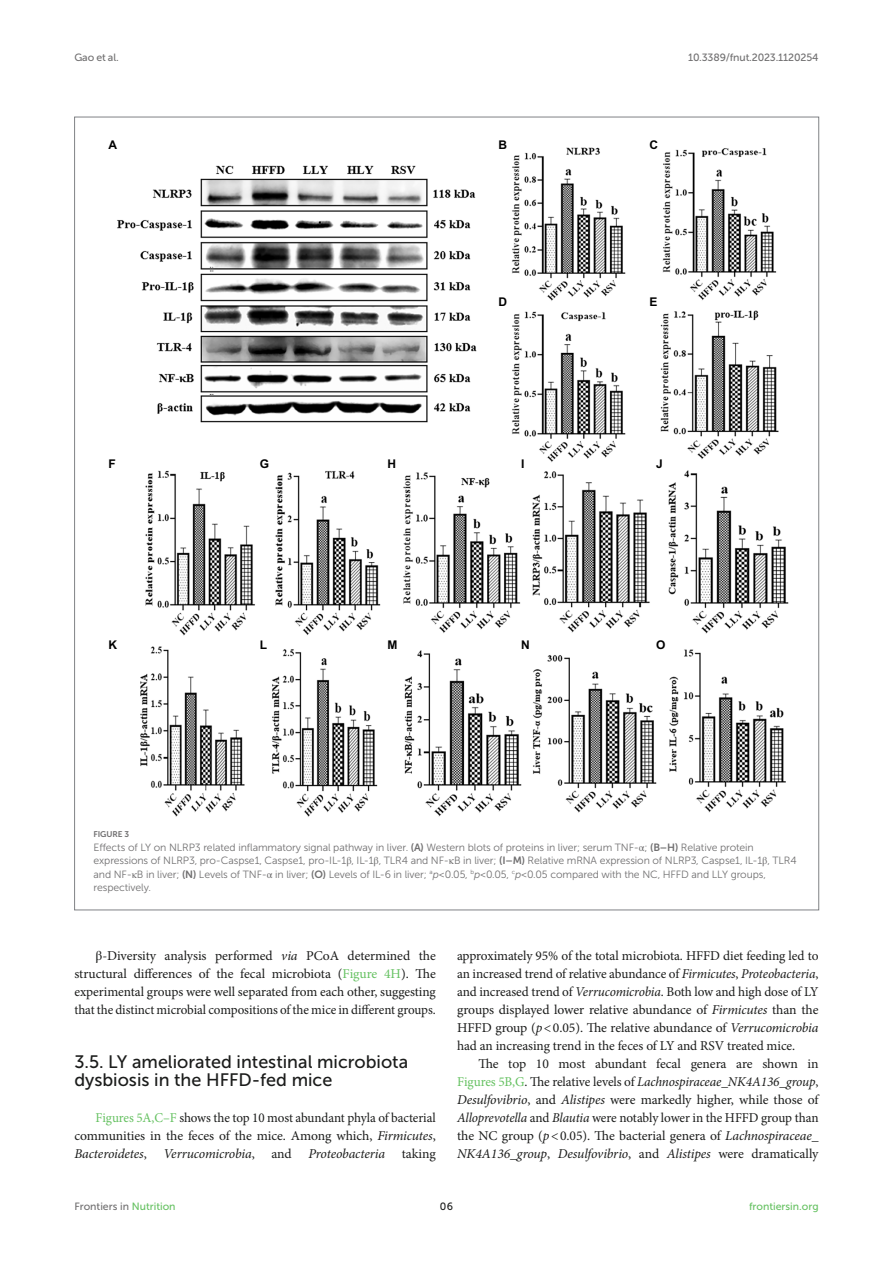
<style>
.page{position:relative;width:893px;height:1263px;background:#fff}
.page>*{position:absolute;margin:0;border:0;box-sizing:border-box;transform-origin:0 0}
.HEAD_2{font:18px/18px "Museo Sans 500";color:#1b1c1b}
.TEXT{font:13.5px/18px "Minion Pro";letter-spacing:-.005em;color:#1b1c1b;text-align:justify}
.TEXT_FLUSH{font:13.5px/18px "Minion Pro";letter-spacing:-.005em;color:#1b1c1b;text-align:justify}
.t1{font:700 12px "Arial";color:#000}
.FIG_LEG{font:10.5px/13.5px "Museo Sans 300";letter-spacing:-.01em;color:#706f70}
.t2{font:10.5px "Museo Sans 500";letter-spacing:-.015em;color:#706f70}
.t3{font:10.5px "Museo Sans 500";color:#65c161}
.t4{font:10.5px "Museo Sans 500";color:#1b1c1b}
.FIG_HD{font:8.25px "Museo Sans 700";letter-spacing:-.01em;color:#706f70}
.s1{font-family:"Museo Sans 700"}
.s2{font-family:"STIX General"}
.s3{font-style:italic}
.s4{color:#65c161}
</style>
<div class="page">
<img style="left:117px;top:147px;width:672px;height:670px">
<p class="t2" style="left:74px;top:51px;width:46px">Gao et al.</p>
<p class="t2" style="left:688px;top:51px;width:132px">10.3389/fnut.2023.1120254</p>
<p class="t1" style="left:108px;top:136px;width:10px">A</p>
<p class="t1" style="left:498px;top:136px;width:10px">B</p>
<p class="t1" style="left:650px;top:136px;width:10px">C</p>
<p class="t1" style="left:498px;top:293px;width:10px">D</p>
<p class="t1" style="left:650px;top:293px;width:10px">E</p>
<p class="t1" style="left:108px;top:456px;width:9px">F</p>
<p class="t1" style="left:260px;top:456px;width:11px">G</p>
<p class="t1" style="left:388px;top:456px;width:10px">H</p>
<p class="t1" style="left:521px;top:456px;width:5px">I</p>
<p class="t1" style="left:656px;top:456px;width:8px">J</p>
<p class="t1" style="left:108px;top:636px;width:10px">K</p>
<p class="t1" style="left:260px;top:636px;width:9px">L</p>
<p class="t1" style="left:388px;top:636px;width:11px">M</p>
<p class="t1" style="left:521px;top:636px;width:10px">N</p>
<p class="t1" style="left:656px;top:636px;width:11px">O</p>
<p class="FIG_HD" style="left:94px;top:829px;width:37px">FIGURE 3</p>
<p class="FIG_LEG" style="left:94px;top:840px;width:705px">Effects of LY on NLRP3 related inflammatory signal pathway in liver. <span class="s1">(A)</span> Western blots of proteins in liver; serum TNF-<span class="s2">α</span>; <span class="s1">(B–H)</span> Relative protein expressions of NLRP3, pro-Caspse1, Caspse1, pro-IL-1<span class="s2">β</span>, IL-1<span class="s2">β</span>, TLR4 and NF-<span class="s2">κ</span>B in liver; <span class="s1">(I–M)</span> Relative mRNA expression of NLRP3, Caspse1, IL-1<span class="s2">β</span>, TLR4 and NF-<span class="s2">κ</span>B in liver; <span class="s1">(N)</span> Levels of TNF-<span class="s2">α</span> in liver; <span class="s1">(O)</span> Levels of IL-6 in liver; <sup>a</sup><span class="s3">p</span> &lt; 0.05, <sup>b</sup><span class="s3">p</span> &lt; 0.05, <sup>c</sup><span class="s3">p</span> &lt; 0.05 compared with the NC, HFFD and LLY groups, respectively.</p>
<p class="TEXT" style="left:74px;top:947px;width:363px;text-indent:21px"><span class="s2">β</span>-Diversity analysis performed <span class="s3">via</span> PCoA determined the structural differences of the fecal microbiota (<span class="s4">Figure 4H</span>). The experimental groups were well separated from each other, suggesting that the distinct microbial compositions of the mice in different groups.</p>
<p class="HEAD_2" style="left:74px;top:1053px;width:335px">3.5. LY ameliorated intestinal microbiota dysbiosis in the HFFD-fed mice</p>
<p class="TEXT_FLUSH" style="left:74px;top:1109px;width:363px;text-indent:21px"><span class="s4">Figures 5A,C–F</span> shows the top 10 most abundant phyla of bacterial communities in the feces of the mice. Among which, <span class="s3">Firmicutes</span>, <span class="s3">Bacteroidetes</span>, <span class="s3">Verrucomicrobia</span>, and <span class="s3">Proteobacteria</span> taking</p>
<p class="TEXT_FLUSH" style="left:457px;top:947px;width:363px">approximately 95% of the total microbiota. HFFD diet feeding led to an increased trend of relative abundance of <span class="s3">Firmicutes</span>, <span class="s3">Proteobacteria</span>, and increased trend of <span class="s3">Verrucomicrobia</span>. Both low and high dose of LY groups displayed lower relative abundance of <span class="s3">Firmicutes</span> than the HFFD group (<span class="s3">p</span>&lt;0.05). The relative abundance of <span class="s3">Verrucomicrobia </span>had an increasing trend in the feces of LY and RSV treated mice.</p>
<p class="TEXT" style="left:457px;top:1055px;width:363px;text-indent:21px">The top 10 most abundant fecal genera are shown in <span class="s4">Figures 5B,G</span>. The relative levels of <span class="s3">Lachnospiraceae_NK4A136_group</span>, <span class="s3">Desulfovibrio</span>, and <span class="s3">Alistipes</span> were markedly higher, while those of <span class="s3">Alloprevotella</span> and <span class="s3">Blautia</span> were notably lower in the HFFD group than the NC group (<span class="s3">p</span>&lt;0.05). The bacterial genera of <span class="s3">Lachnospiraceae_ NK4A136_group</span>, <span class="s3">Desulfovibrio</span>, and <span class="s3">Alistipes</span> were dramatically</p>
<p class="t2" style="left:74px;top:1200px;width:103px">Frontiers in <span class="s4">Nutrition</span></p>
<p class="t4" style="left:440px;top:1200px;width:15px">06</p>
<p class="t3" style="left:749px;top:1200px;width:71px">frontiersin.org</p>
</div>
